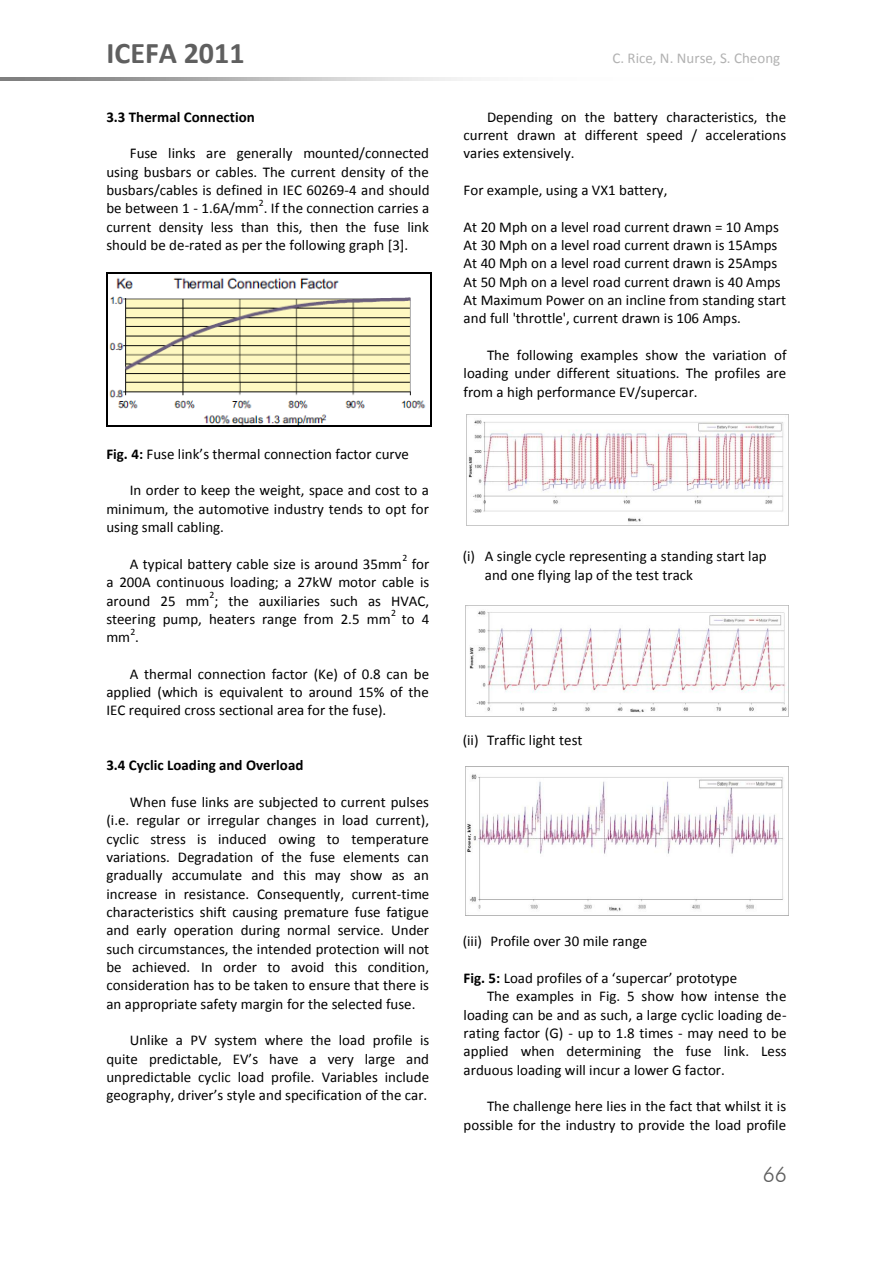
<style>
.page{position:relative;width:893px;height:1264px;background:#fff}
.page>*{position:absolute;margin:0;border:0;box-sizing:border-box;transform-origin:0 0}
.t1{font:700 30px "Calibri";color:#5f5f5f}
.t2{font:21px "Futura Lt BT";color:#5f5f5f}
.t3{font:15px/18.3px "Calibri";color:#000;text-align:justify}
.t4{font:700 15px "Calibri";color:#000}
.t5{font:15px "Calibri";color:#b2b2b2}
.t6{font:9.75px "Calibri";color:#000}
.s1{font-weight:700}
</style>
<div class="page">
<img style="left:467px;top:414px;width:322px;height:112px">
<img style="left:466px;top:605px;width:322px;height:108px">
<img style="left:466px;top:766px;width:322px;height:146px">
<img style="left:108px;top:273px;width:321px;height:152px">
<hr style="left:107px;top:272px;width:324px;height:1px;background:#000">
<hr style="left:106px;top:273px;width:1px;height:152px;background:#000">
<hr style="left:431px;top:273px;width:1px;height:152px;background:#000">
<hr style="left:107px;top:425px;width:324px;height:1px;background:#000">
<h1 class="t1" style="left:106px;top:40px;width:140px">ICEFA 2011</h1>
<p class="t5" style="left:613px;top:51px;width:169px">C. Rice, N. Nurse, S. Cheong</p>
<p class="t4" style="left:106px;top:110px;width:150px">3.3 Thermal Connection</p>
<p class="t3" style="left:106px;top:145px;width:325px;text-indent:23px">Fuse links are generally mounted/connected using busbars or cables. The current density of the busbars/cables is defined in IEC 60269-4 and should be between 1 - 1.6A/mm . If the connection carries a</p>
<p class="t6" style="left:259px;top:198px;width:6px">2</p>
<p class="t3" style="left:106px;top:218px;width:324px">current density less than this, then the fuse link should be de-rated as per the following graph [3].</p>
<p class="t3" style="left:106px;top:446px;width:304px"><span class="s1">Fig. 4:</span> Fuse link’s thermal connection factor curve</p>
<p class="t3" style="left:106px;top:482px;width:324px;text-indent:23px">In order to keep the weight, space and cost to a minimum, the automotive industry tends to opt for using small cabling.</p>
<p class="t3" style="left:130px;top:555px;width:274px">A typical battery cable size is around 35mm</p>
<p class="t6" style="left:402px;top:553px;width:6px">2</p>
<p class="t3" style="left:106px;top:555px;width:324px;text-indent:305px">for a 200A continuous loading; a 27kW motor cable is around 25 mm ; the auxiliaries such as HVAC,</p>
<p class="t6" style="left:210px;top:590px;width:6px">2</p>
<p class="t3" style="left:106px;top:611px;width:286px">steering pump, heaters range from 2.5 mm</p>
<p class="t6" style="left:391px;top:609px;width:6px">2</p>
<p class="t3" style="left:402px;top:611px;width:29px">to 4</p>
<p class="t6" style="left:130px;top:627px;width:6px">2</p>
<p class="t3" style="left:106px;top:665px;width:324px;text-indent:23px">A thermal connection factor (Ke) of 0.8 can be applied (which is equivalent to around 15% of the IEC required cross sectional area for the fuse).</p>
<p class="t3" style="left:106px;top:629px;width:34px">mm .</p>
<p class="t4" style="left:106px;top:759px;width:199px">3.4 Cyclic Loading and Overload</p>
<p class="t3" style="left:106px;top:794px;width:324px;text-indent:23px">When fuse links are subjected to current pulses (i.e. regular or irregular changes in load current), cyclic stress is induced owing to temperature variations. Degradation of the fuse elements can gradually accumulate and this may show as an increase in resistance. Consequently, current-time characteristics shift causing premature fuse fatigue and early operation during normal service. Under such circumstances, the intended protection will not be achieved. In order to avoid this condition, consideration has to be taken to ensure that there is an appropriate safety margin for the selected fuse.</p>
<p class="t3" style="left:106px;top:1032px;width:324px;text-indent:23px">Unlike a PV system where the load profile is quite predictable, EV’s have a very large and unpredictable cyclic load profile. Variables include geography, driver’s style and specification of the car.</p>
<p class="t3" style="left:464px;top:109px;width:324px;text-indent:23px">Depending on the battery characteristics, the current drawn at different speed / accelerations varies extensively.</p>
<p class="t3" style="left:464px;top:182px;width:205px">For example, using a VX1 battery,</p>
<p class="t3" style="left:464px;top:218px;width:317px">At 20 Mph on a level road current drawn = 10 Amps</p>
<p class="t3" style="left:464px;top:237px;width:315px">At 30 Mph on a level road current drawn is 15Amps</p>
<p class="t3" style="left:464px;top:255px;width:315px">At 40 Mph on a level road current drawn is 25Amps</p>
<p class="t3" style="left:464px;top:274px;width:319px">At 50 Mph on a level road current drawn is 40 Amps</p>
<p class="t3" style="left:464px;top:292px;width:324px">At Maximum Power on an incline from standing start and full 'throttle', current drawn is 106 Amps.</p>
<p class="t3" style="left:464px;top:347px;width:325px;text-indent:23px">The following examples show the variation of loading under different situations. The profiles are from a high performance EV/supercar.</p>
<p class="t3" style="left:485px;top:548px;width:283px;text-indent:-22px">(i) A single cycle representing a standing start lap and one flying lap of the test track</p>
<p class="t3" style="left:463px;top:731px;width:121px">(ii) Traffic light test</p>
<p class="t3" style="left:463px;top:933px;width:186px">(iii) Profile over 30 mile range</p>
<p class="t3" style="left:464px;top:969px;width:275px"><span class="s1">Fig. 5:</span> Load profiles of a ‘supercar’ prototype</p>
<p class="t3" style="left:464px;top:988px;width:325px;text-indent:23px">The examples in Fig. 5 show how intense the loading can be and as such, a large cyclic loading de&shy;rating factor (G) - up to 1.8 times - may need to be applied when determining the fuse link. Less arduous loading will incur a lower G factor.</p>
<p class="t3" style="left:464px;top:1098px;width:324px;text-align:right">The challenge here lies in the fact that whilst it is possible for the industry to provide the load profile</p>
<h2 class="t2" style="left:763px;top:1161px;width:26px">66</h2>
</div>
